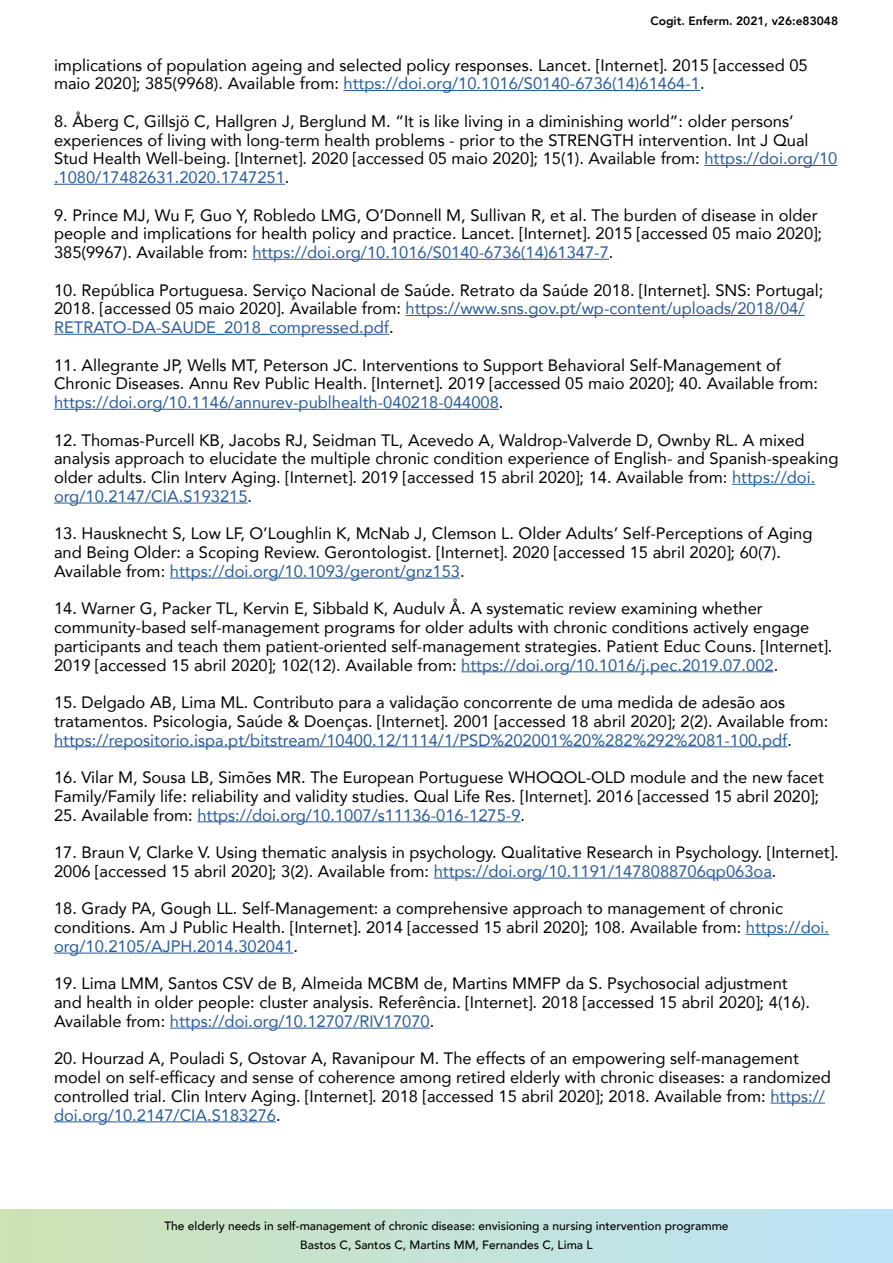
<style>
.page{position:relative;width:893px;height:1263px;background:#fff}
.page>*{position:absolute;margin:0;border:0;box-sizing:border-box;transform-origin:0 0}
.t1{font:16.5px/18.8px "Avenir";color:#000}
.t2{font:16.5px "Avenir";color:#275b9b}
.t3{font:500 12px/18.6px "Avenir";color:#000;text-align:center}
.t4{font:800 12px "Avenir";color:#000}
.s1{color:#275b9b}
.s2{color:#000}
</style>
<div class="page">
<svg style="left:0;top:1209px;width:893px;height:54px;background:#c4e2d6"></svg>
<hr style="left:344px;top:90px;width:356px;height:1px;background:#275b9b">
<hr style="left:704px;top:165px;width:133px;height:1px;background:#275b9b">
<hr style="left:54px;top:184px;width:231px;height:1px;background:#275b9b">
<hr style="left:252px;top:259px;width:357px;height:1px;background:#275b9b">
<hr style="left:406px;top:315px;width:399px;height:1px;background:#275b9b">
<hr style="left:54px;top:334px;width:335px;height:1px;background:#275b9b">
<hr style="left:54px;top:409px;width:445px;height:1px;background:#275b9b">
<hr style="left:732px;top:484px;width:83px;height:1px;background:#275b9b">
<hr style="left:54px;top:503px;width:194px;height:1px;background:#275b9b">
<hr style="left:170px;top:578px;width:290px;height:1px;background:#275b9b">
<hr style="left:461px;top:671px;width:313px;height:1px;background:#275b9b">
<hr style="left:54px;top:746px;width:733px;height:1px;background:#275b9b">
<hr style="left:197px;top:821px;width:324px;height:1px;background:#275b9b">
<hr style="left:434px;top:878px;width:338px;height:1px;background:#275b9b">
<hr style="left:746px;top:934px;width:83px;height:1px;background:#275b9b">
<hr style="left:54px;top:953px;width:239px;height:1px;background:#275b9b">
<hr style="left:170px;top:1028px;width:260px;height:1px;background:#275b9b">
<hr style="left:770px;top:1103px;width:55px;height:1px;background:#275b9b">
<hr style="left:54px;top:1121px;width:222px;height:1px;background:#275b9b">
<p class="t4" style="left:650px;top:12px;width:189px">Cogit. Enferm. 2021, v26:e83048</p>
<p class="t1" style="left:54px;top:55px;width:755px">implications of population ageing and selected policy responses. Lancet. [Internet]. 2015 [accessed 05 maio 2020]; 385(9968). Available from: <span class="s1">https://doi.org/10.1016/S0140-6736(14)61464-1</span>.</p>
<p class="t1" style="left:54px;top:111px;width:785px">8. Åberg C, Gillsjö C, Hallgren J, Berglund M. “It is like living in a diminishing world”: older persons’ experiences of living with long-term health problems - prior to the STRENGTH intervention. Int J Qual Stud Health Well-being. [Internet]. 2020 [accessed 05 maio 2020]; 15(1). Available from: <span class="s1">https://doi.org/10 .1080/17482631.2020.1747251</span>.</p>
<p class="t1" style="left:54px;top:205px;width:770px">9. Prince MJ, Wu F, Guo Y, Robledo LMG, O’Donnell M, Sullivan R, et al. The burden of disease in older people and implications for health policy and practice. Lancet. [Internet]. 2015 [accessed 05 maio 2020];<br>385(9967). Available from: <span class="s1">https://doi.org/10.1016/S0140-6736(14)61347-7</span>.</p>
<p class="t1" style="left:54px;top:280px;width:771px">10. República Portuguesa. Serviço Nacional de Saúde. Retrato da Saúde 2018. [Internet]. SNS: Portugal;<br>2018. [accessed 05 maio 2020]. Available from: <span class="s1">https://www.sns.gov.pt/wp-content/uploads/2018/04/<br>RETRATO-DA-SAUDE_2018_compressed.pdf</span>.</p>
<p class="t1" style="left:54px;top:355px;width:766px">11. Allegrante JP, Wells MT, Peterson JC. Interventions to Support Behavioral Self-Management of<br>Chronic Diseases. Annu Rev Public Health. [Internet]. 2019 [accessed 05 maio 2020]; 40. Available from: <span class="s1">https://doi.org/10.1146/annurev-publhealth-040218-044008</span>.</p>
<p class="t1" style="left:54px;top:430px;width:786px">12. Thomas-Purcell KB, Jacobs RJ, Seidman TL, Acevedo A, Waldrop-Valverde D, Ownby RL. A mixed analysis approach to elucidate the multiple chronic condition experience of English- and Spanish-speaking older adults. Clin Interv Aging. [Internet]. 2019 [accessed 15 abril 2020]; 14. Available from: <span class="s1">https://doi. org/10.2147/CIA.S193215</span>.</p>
<p class="t1" style="left:54px;top:524px;width:760px">13. Hausknecht S, Low LF, O’Loughlin K, McNab J, Clemson L. Older Adults’ Self-Perceptions of Aging and Being Older: a Scoping Review. Gerontologist. [Internet]. 2020 [accessed 15 abril 2020]; 60(7).<br>Available from: <span class="s1">https://doi.org/10.1093/geront/gnz153</span>.</p>
<p class="t1" style="left:54px;top:599px;width:780px">14. Warner G, Packer TL, Kervin E, Sibbald K, Audulv Å. A systematic review examining whether community-based self-management programs for older adults with chronic conditions actively engage participants and teach them patient-oriented self-management strategies. Patient Educ Couns. [Internet].<br>2019 [accessed 15 abril 2020]; 102(12). Available from: <span class="s1">https://doi.org/10.1016/j.pec.2019.07.002</span>.</p>
<p class="t1" style="left:54px;top:692px;width:776px">15. Delgado AB, Lima ML. Contributo para a validação concorrente de uma medida de adesão aos tratamentos. Psicologia, Saúde &amp; Doenças. [Internet]. 2001 [accessed 18 abril 2020]; 2(2). Available from: <span class="s1">https://repositorio.ispa.pt/bitstream/10400.12/1114/1/PSD%202001%20%282%292%2081-100.pdf</span>.</p>
<p class="t1" style="left:54px;top:767px;width:771px">16. Vilar M, Sousa LB, Simões MR. The European Portuguese WHOQOL-OLD module and the new facet<br>Family/Family life: reliability and validity studies. Qual Life Res. [Internet]. 2016 [accessed 15 abril 2020];</p>
<p class="t2" style="left:54px;top:801px;width:473px"><span class="s2">25. Available from:</span> https://doi.org/10.1007/s11136-016-1275-9<span class="s2">.</span></p>
<p class="t1" style="left:54px;top:842px;width:786px">17. Braun V, Clarke V. Using thematic analysis in psychology. Qualitative Research in Psychology. [Internet].<br>2006 [accessed 15 abril 2020]; 3(2). Available from: <span class="s1">https://doi.org/10.1191/1478088706qp063oa</span>.</p>
<p class="t1" style="left:54px;top:899px;width:777px">18. Grady PA, Gough LL. Self-Management: a comprehensive approach to management of chronic conditions. Am J Public Health. [Internet]. 2014 [accessed 15 abril 2020]; 108. Available from: <span class="s1">https://doi. org/10.2105/AJPH.2014.302041</span>.</p>
<p class="t1" style="left:54px;top:974px;width:758px">19. Lima LMM, Santos CSV de B, Almeida MCBM de, Martins MMFP da S. Psychosocial adjustment and health in older people: cluster analysis. Referência. [Internet]. 2018 [accessed 15 abril 2020]; 4(16).<br>Available from: <span class="s1">https://doi.org/10.12707/RIV17070</span>.</p>
<p class="t1" style="left:54px;top:1049px;width:778px">20. Hourzad A, Pouladi S, Ostovar A, Ravanipour M. The effects of an empowering self-management model on self-efficacy and sense of coherence among retired elderly with chronic diseases: a randomized controlled trial. Clin Interv Aging. [Internet]. 2018 [accessed 15 abril 2020]; 2018. Available from: <span class="s1">https:// doi.org/10.2147/CIA.S183276</span>.</p>
<p class="t3" style="left:164px;top:1216px;width:566px">The elderly needs in self-management of chronic disease: envisioning a nursing intervention programme<br>Bastos C, Santos C, Martins MM, Fernandes C, Lima L</p>
</div>
